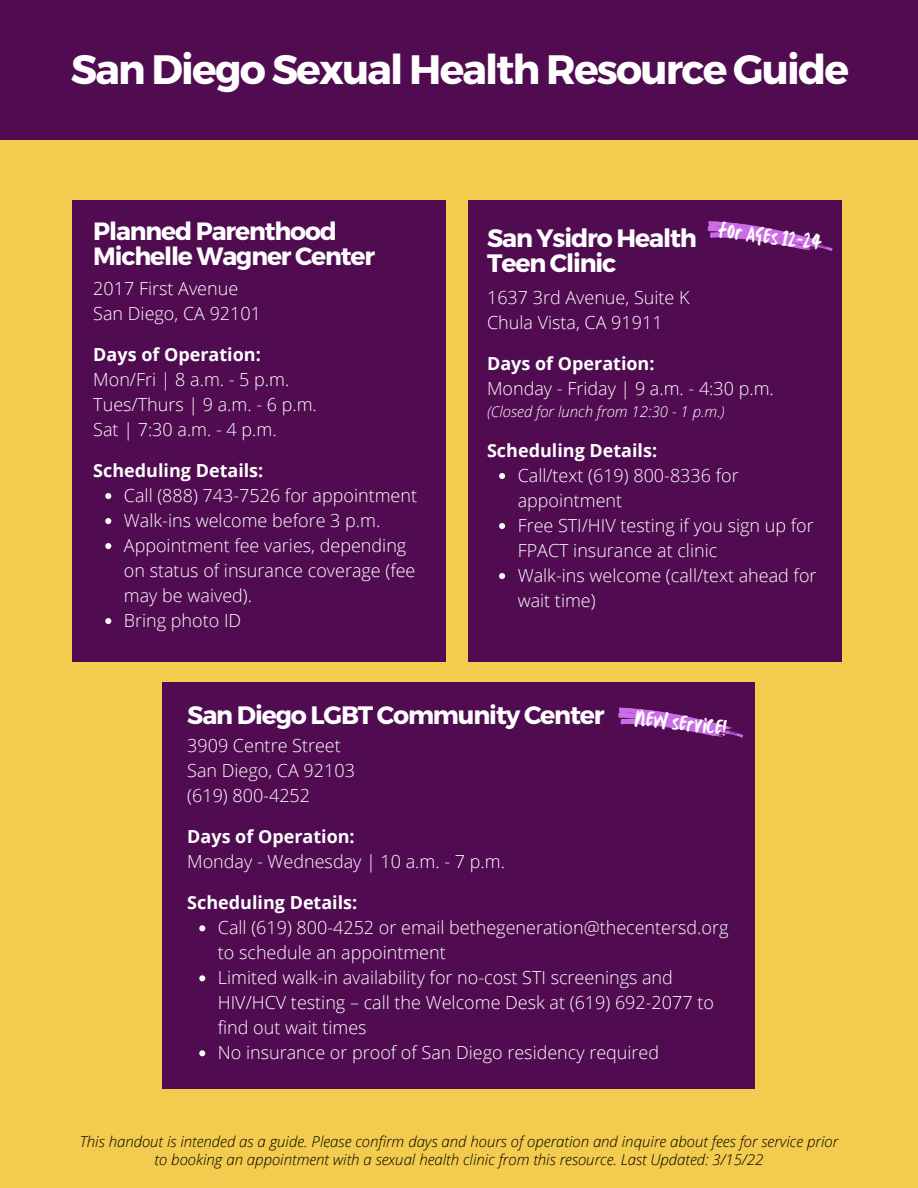
<style>
.page{position:relative;width:918px;height:1188px;background:#f3cb4e}
.page>*{position:absolute;margin:0;border:0;box-sizing:border-box;transform-origin:0 0}
.t1{font:700 41.1px "Montserrat";letter-spacing:-.045em;color:#fff}
.t2{font:700 25.2px "Montserrat";letter-spacing:-.045em;color:#fff}
.t3{font:700 25.05px "Montserrat";letter-spacing:-.045em;color:#fff}
.t4{font:22.2px "TC Milo Regular";color:#fff}
.t5{font:300 18px/25px "Open Sans";color:#fff}
.t6{font:700 18px "Open Sans";color:#fff}
.t7{font:italic 300 15px/18px "Open Sans";color:#000;text-align:center}
.t8{font:italic 300 15px "Open Sans";color:#fff}
</style>
<div class="page">
<div style="left:72px;top:201px;width:373px;height:461px;background:#510c51"></div>
<svg style="left:105px;top:493px;width:6px;height:6px"></svg>
<svg style="left:105px;top:518px;width:6px;height:6px"></svg>
<svg style="left:105px;top:543px;width:6px;height:6px"></svg>
<svg style="left:105px;top:618px;width:6px;height:6px"></svg>
<div style="left:468px;top:200px;width:374px;height:462px;background:#510c51"></div>
<svg style="left:499px;top:473px;width:6px;height:6px"></svg>
<svg style="left:499px;top:523px;width:6px;height:6px"></svg>
<svg style="left:499px;top:573px;width:6px;height:6px"></svg>
<svg style="left:707px;top:221px;width:126px;height:30px"></svg>
<div style="left:162px;top:683px;width:593px;height:406px;background:#510c51"></div>
<svg style="left:199px;top:925px;width:6px;height:6px"></svg>
<svg style="left:199px;top:975px;width:6px;height:6px"></svg>
<svg style="left:199px;top:1050px;width:6px;height:6px"></svg>
<div style="left:0;top:0;width:918px;height:140px;background:#510c51"></div>
<svg style="left:618px;top:707px;width:125px;height:31px"></svg>
<p class="t1" style="left:71px;top:43px;width:780px">San Diego Sexual Health Resource Guide</p>
<p class="t3" style="left:93px;top:215px;width:245px">Planned Parenthood</p>
<p class="t3" style="left:93px;top:240px;width:283px">Michelle Wagner Center</p>
<p class="t2" style="left:487px;top:222px;width:211px">San Ysidro Health</p>
<p class="t2" style="left:487px;top:247px;width:131px">Teen Clinic</p>
<p class="t4" style="left:720px;top:215px;width:106px;rotate:7deg">for Ages12-24</p>
<p class="t5" style="left:93px;top:276px;width:146px">2017 First Avenue</p>
<p class="t5" style="left:93px;top:301px;width:169px">San Diego, CA 92101</p>
<p class="t6" style="left:93px;top:342px;width:169px">Days of Operation:</p>
<p class="t5" style="left:93px;top:367px;width:198px">Mon/Fri | 8 a.m. - 5 p.m.</p>
<p class="t5" style="left:93px;top:392px;width:225px">Tues/Thurs | 9 a.m. - 6 p.m.</p>
<p class="t5" style="left:93px;top:417px;width:185px">Sat | 7:30 a.m. - 4 p.m.</p>
<p class="t6" style="left:93px;top:458px;width:172px">Scheduling Details:</p>
<p class="t5" style="left:518px;top:463px;width:223px">Call/text (619) 800-8336 for appointment</p>
<p class="t5" style="left:518px;top:513px;width:298px">Free STI/HIV testing if you sign up for<br>FPACT insurance at clinic</p>
<p class="t5" style="left:518px;top:563px;width:300px">Walk-ins welcome (call/text ahead for wait time)</p>
<p class="t5" style="left:487px;top:285px;width:204px">1637 3rd Avenue, Suite K</p>
<p class="t5" style="left:487px;top:310px;width:177px">Chula Vista, CA 91911</p>
<p class="t6" style="left:487px;top:351px;width:169px">Days of Operation:</p>
<p class="t5" style="left:487px;top:376px;width:288px">Monday - Friday | 9 a.m. - 4:30 p.m.</p>
<p class="t8" style="left:487px;top:401px;width:239px">(Closed for lunch from 12:30 - 1 p.m.)</p>
<p class="t6" style="left:487px;top:438px;width:172px">Scheduling Details:</p>
<p class="t5" style="left:124px;top:483px;width:295px">Call (888) 743-7526 for appointment</p>
<p class="t5" style="left:124px;top:508px;width:258px">Walk-ins welcome before 3 p.m.</p>
<p class="t5" style="left:124px;top:533px;width:293px">Appointment fee varies, depending on status of insurance coverage (fee may be waived).</p>
<p class="t5" style="left:124px;top:608px;width:119px">Bring photo ID</p>
<p class="t2" style="left:187px;top:698px;width:419px">San Diego LGBT Community Center</p>
<p class="t5" style="left:187px;top:733px;width:155px">3909 Centre Street</p>
<p class="t5" style="left:187px;top:758px;width:169px">San Diego, CA 92103</p>
<p class="t5" style="left:187px;top:783px;width:124px">(619) 800-4252</p>
<p class="t6" style="left:187px;top:824px;width:169px">Days of Operation:</p>
<p class="t5" style="left:187px;top:849px;width:319px">Monday - Wednesday | 10 a.m. - 7 p.m.</p>
<p class="t6" style="left:187px;top:890px;width:172px">Scheduling Details:</p>
<p class="t4" style="left:637px;top:703px;width:94px;rotate:7deg">newservice!</p>
<p class="t5" style="left:218px;top:915px;width:512px">Call (619) 800-4252 or email bethegeneration@thecentersd.org to schedule an appointment</p>
<p class="t5" style="left:218px;top:965px;width:498px">Limited walk-in availability for no-cost STI screenings and<br>HIV/HCV testing – call the Welcome Desk at (619) 692-2077 to find out wait times</p>
<p class="t5" style="left:218px;top:1040px;width:443px">No insurance or proof of San Diego residency required</p>
<p class="t7" style="left:80px;top:1132px;width:760px">This handout is intended as a guide. Please confirm days and hours of operation and inquire about fees for service prior to booking an appointment with a sexual health clinic from this resource. Last Updated: 3/15/22</p>
</div>
